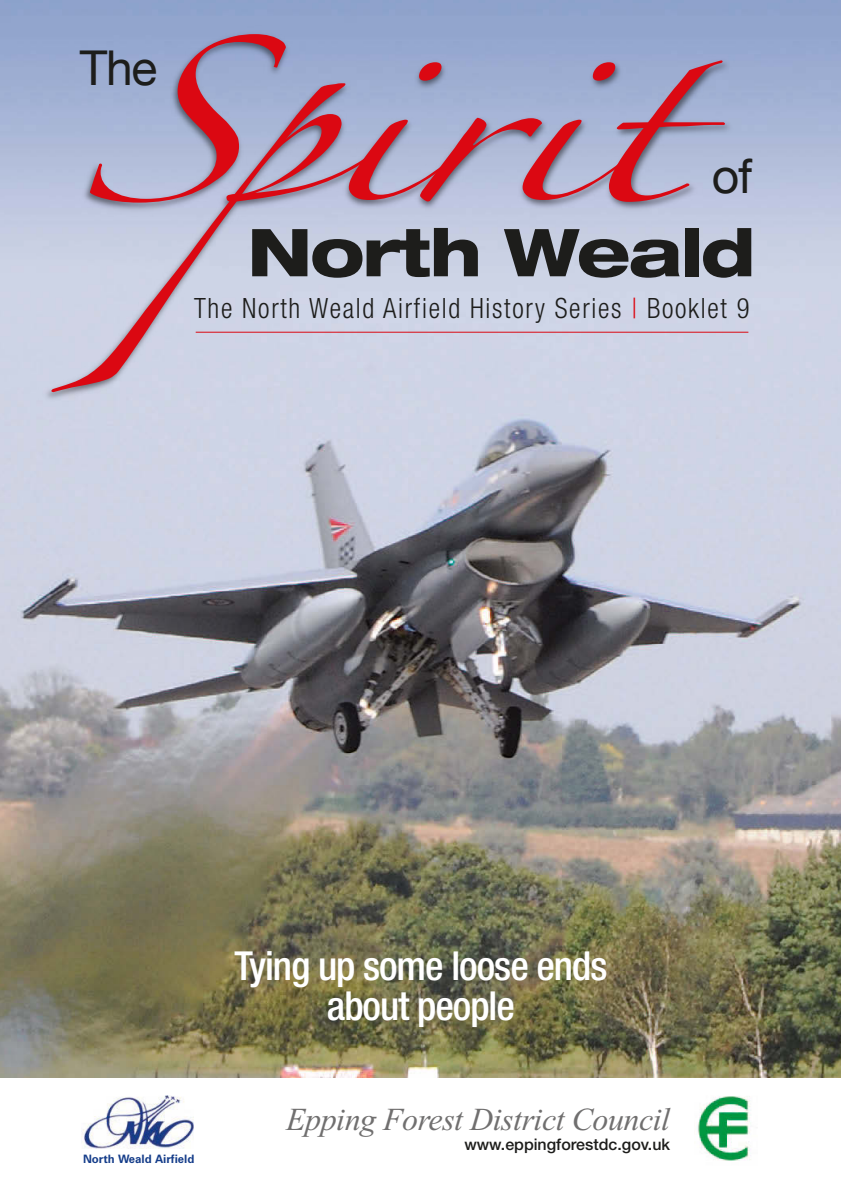
<style>
.page{position:relative;width:841px;height:1191px;background:#fff}
.page>*{position:absolute;margin:0;border:0;box-sizing:border-box;transform-origin:0 0}
.t1{font:150px "Zapfino";letter-spacing:-.025em;color:#db0812;scale:1.3 1}
.t2{font:800 expanded 66px "Helvetica Neue";letter-spacing:-.025em;color:#1d1d1b}
.t3{font:48px "Helvetica Neue";color:#1d1d1b}
.t4{font:500 condensed 40px/40px "Helvetica Neue";letter-spacing:-.025em;color:#fff;text-align:center}
.t5{font:italic 32px "Times New Roman";letter-spacing:-.015em;color:#706f6f}
.t6{font:300 condensed 28px "Helvetica Neue";letter-spacing:.065em;color:#1d1d1b;scale:.95 1}
.t7{font:500 16px "Helvetica Neue";color:#1d1d1b}
.t8{font:700 11.6px "Zurich BT";color:#153d8a}
.s1{color:#db0812}
</style>
<div class="page">
<img style="left:0;top:670px;width:841px;height:407px">
<img style="left:0;top:0;width:841px;height:670px">
<hr style="left:196px;top:332px;width:552px;height:1px;background:#db0812">
<img style="left:81px;top:1095px;width:112px;height:52px">
<img style="left:697px;top:1096px;width:54px;height:65px">
<p class="t1" style="left:78px;top:60px;width:465px">Spirit</p>
<p class="t3" style="left:80px;top:40px;width:79px">The</p>
<p class="t3" style="left:712px;top:147px;width:42px">of</p>
<p class="t2" style="left:247px;top:228px;width:509px">North Weald</p>
<p class="t6" style="left:194px;top:298px;width:586px">The North Weald Airfield History Series <span class="s1">|</span> Booklet 9</p>
<p class="t8" style="left:83px;top:1154px;width:113px">North Weald Airfield</p>
<h2 class="t4" style="left:234px;top:949px;width:375px">Tying up some loose ends about people</h2>
<h2 class="t5" style="left:286px;top:1100px;width:386px">Epping Forest District Council</h2>
<p class="t7" style="left:464px;top:1138px;width:207px">www.eppingforestdc.gov.uk</p>
</div>
